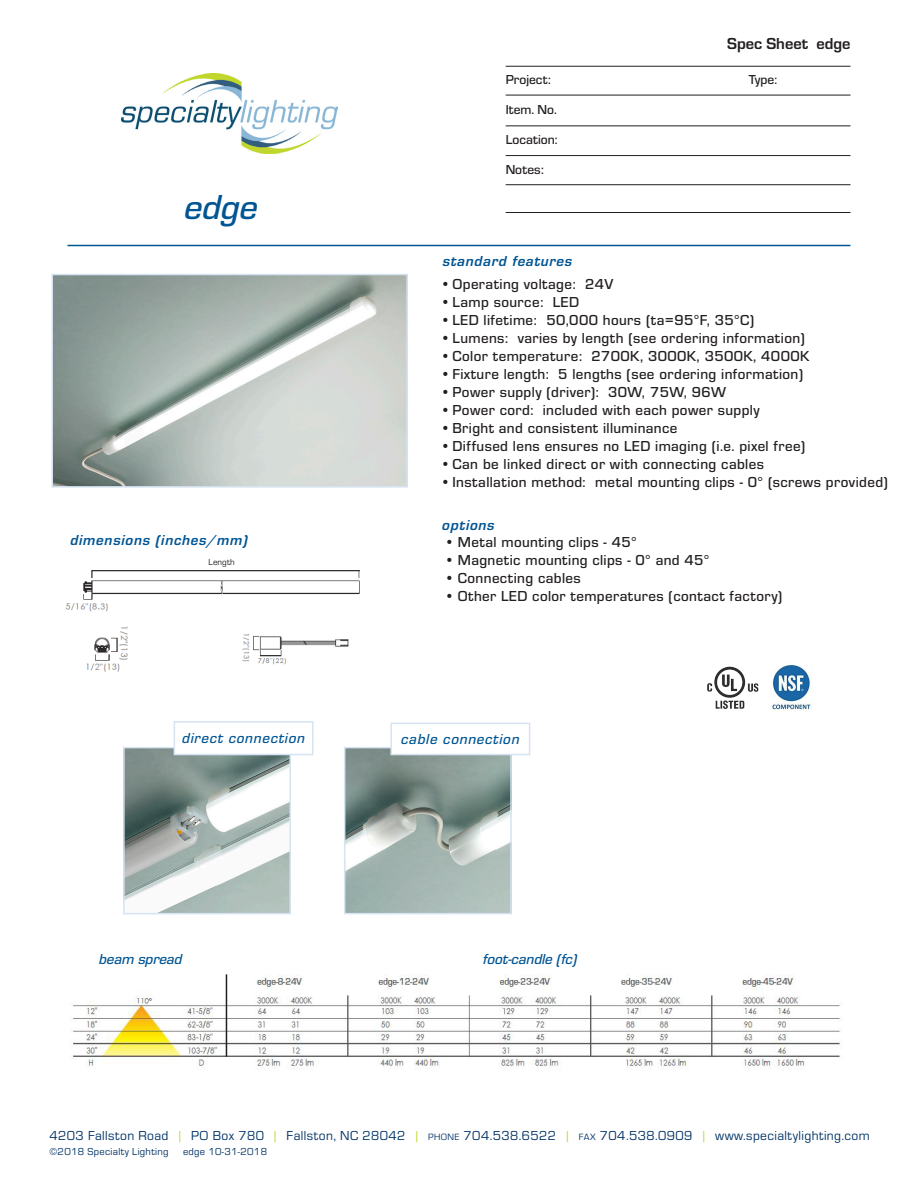
<style>
.page{position:relative;width:918px;height:1188px;background:#fff}
.page>*{position:absolute;margin:0;border:0;box-sizing:border-box;transform-origin:0 0}
.t1{font:36px "Eurostile Med Ita";color:#005594}
.t2{font:700 16.5px "Eurostile";color:#231f20}
.Description_list{font:500 15px "Eurostile";letter-spacing:.025em;color:#231f20}
.t3{font:italic 700 15px "Eurostile";letter-spacing:.05em;color:#005594}
.cutline_-_product_sh{font:15px "Eurostile Med Ita";letter-spacing:.05em;color:#005594}
.cutline_-_product_sh-2{font:15px "Eurostile Med Ita";color:#005594}
.t4{font:13.5px "Eurostile";letter-spacing:.03em;color:#003367}
.t5{font:500 13.5px "Eurostile";color:#231f20}
.t6{font:10.5px "Eurostile";letter-spacing:.03em;color:#003367}
.t7{font:9px "Eurostile";letter-spacing:.015em;color:#231f20}
.s1{color:#c1d72f}
.s2{font-size:9.45px}
</style>
<div class="page">
<img style="left:55px;top:277px;width:350px;height:208px">
<div style="left:52px;top:274px;width:356px;height:214px;border:2px solid #d6e4f2"></div>
<img style="left:122px;top:74px;width:216px;height:80px">
<hr style="left:506px;top:95px;width:345px;height:1px;background:#231f20">
<hr style="left:506px;top:125px;width:345px;height:1px;background:#231f20">
<hr style="left:506px;top:155px;width:345px;height:1px;background:#231f20">
<hr style="left:506px;top:184px;width:345px;height:1px;background:#231f20">
<hr style="left:506px;top:66px;width:345px;height:1px;background:#231f20">
<hr style="left:68px;top:245px;width:782px;height:1px;background:#005594">
<hr style="left:506px;top:212px;width:345px;height:1px;background:#231f20">
<img style="left:73px;top:974px;width:769px;height:92px">
<img style="left:65px;top:570px;width:295px;height:102px">
<img style="left:772px;top:665px;width:41px;height:47px">
<hr style="left:226px;top:974px;width:1px;height:83px;background:#231f20">
<img style="left:707px;top:666px;width:52px;height:43px">
<img style="left:126px;top:750px;width:162px;height:161px">
<div style="left:123px;top:747px;width:168px;height:167px;border:2px solid #d6e4f2"></div>
<img style="left:347px;top:750px;width:162px;height:161px">
<div style="left:344px;top:747px;width:168px;height:167px;border:2px solid #d6e4f2"></div>
<div style="left:391px;top:723px;width:139px;height:32px;background:#fff"></div>
<div style="left:390px;top:723px;width:140px;height:32px;border:2px solid #d6e4f2"></div>
<div style="left:174px;top:722px;width:139px;height:33px;background:#fff"></div>
<div style="left:174px;top:721px;width:140px;height:34px;border:2px solid #d6e4f2"></div>
<p class="t2" style="left:727px;top:31px;width:125px">Spec Sheet edge</p>
<p class="t1" style="left:184px;top:182px;width:75px">edge</p>
<p class="t3" style="left:70px;top:529px;width:179px">dimensions (inches/mm)</p>
<p class="t7" style="left:209px;top:556px;width:28px">Length</p>
<p class="t5" style="left:506px;top:70px;width:47px">Project:</p>
<p class="t5" style="left:749px;top:70px;width:30px">Type:</p>
<p class="t5" style="left:506px;top:100px;width:53px">Item. No.</p>
<p class="t5" style="left:506px;top:130px;width:53px">Location:</p>
<p class="t5" style="left:506px;top:160px;width:40px">Notes:</p>
<p class="t3" style="left:443px;top:251px;width:131px">standard features</p>
<p class="Description_list" style="left:441px;top:274px;width:174px">•Operating voltage: 24V</p>
<p class="Description_list" style="left:441px;top:292px;width:140px">•Lamp source: LED</p>
<p class="Description_list" style="left:441px;top:310px;width:315px">•LED lifetime: 50,000 hours (ta=95°F, 35°C)</p>
<p class="Description_list" style="left:441px;top:328px;width:366px">•Lumens: varies by length (see ordering information)</p>
<p class="Description_list" style="left:441px;top:346px;width:370px">•Color temperature: 2700K, 3000K, 3500K, 4000K</p>
<p class="Description_list" style="left:441px;top:364px;width:364px">•Fixture length: 5 lengths (see ordering information)</p>
<p class="Description_list" style="left:441px;top:382px;width:287px">•Power supply (driver): 30W, 75W, 96W</p>
<p class="Description_list" style="left:441px;top:400px;width:321px">•Power cord: included with each power supply</p>
<p class="Description_list" style="left:441px;top:418px;width:238px">•Bright and consistent illuminance</p>
<p class="Description_list" style="left:441px;top:436px;width:366px">•Diffused lens ensures no LED imaging (i.e. pixel free)</p>
<p class="Description_list" style="left:441px;top:454px;width:325px">•Can be linked direct or with connecting cables</p>
<p class="Description_list" style="left:441px;top:472px;width:449px">•Installation method: metal mounting clips - 0° (screws provided)</p>
<p class="t3" style="left:442px;top:515px;width:54px">options</p>
<p class="Description_list" style="left:444px;top:532px;width:194px">• Metal mounting clips - 45°</p>
<p class="Description_list" style="left:444px;top:550px;width:267px">• Magnetic mounting clips - 0° and 45°</p>
<p class="Description_list" style="left:444px;top:568px;width:138px">• Connecting cables</p>
<p class="Description_list" style="left:444px;top:586px;width:340px">• Other LED color temperatures (contact factory)</p>
<p class="cutline_-_product_sh" style="left:182px;top:728px;width:124px">direct connection</p>
<p class="cutline_-_product_sh" style="left:401px;top:729px;width:120px">cable connection</p>
<p class="cutline_-_product_sh-2" style="left:99px;top:948px;width:85px">beam spread</p>
<p class="cutline_-_product_sh-2" style="left:483px;top:948px;width:96px">foot-candle (fc)</p>
<p class="t4" style="left:50px;top:1126px;width:822px">4203 Fallston Road <span class="s1">|</span> PO Box 780 <span class="s1">|</span> Fallston, NC 28042 <span class="s1">|</span> <span class="s2">PHONE</span> 704.538.6522 <span class="s1">|</span> <span class="s2">FAX</span> 704.538.0909 <span class="s1">|</span> www.specialtylighting.com</p>
<p class="t6" style="left:50px;top:1144px;width:121px">©2018 Specialty Lighting</p>
<p class="t6" style="left:183px;top:1144px;width:86px">edge 10-31-2018</p>
</div>
